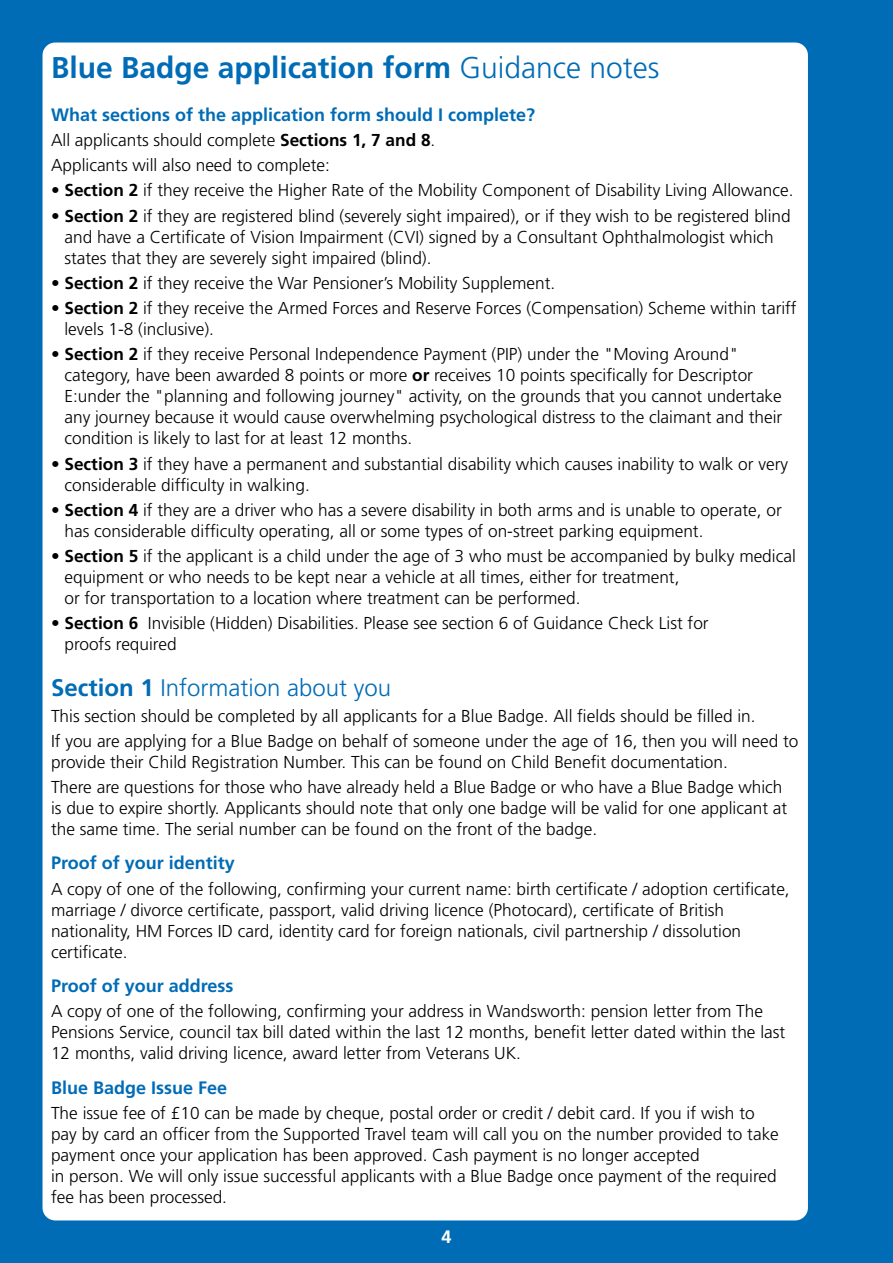
<style>
.page{position:relative;width:893px;height:1263px;background:#006cb6}
.page>*{position:absolute;margin:0;border:0;box-sizing:border-box;transform-origin:0 0}
.t1{font:700 30px "Frutiger LT";color:#006cb6}
.t2{font:300 24px "Frutiger LT";color:#006cb6}
.t3{font:700 18px "Frutiger LT";color:#006cb6}
.t4{font:700 18px "Frutiger LT";color:#fff}
.t5{font:300 17.25px/21px "Frutiger LT";color:#000}
.s1{font-weight:300}
.s2{font-weight:700}
</style>
<div class="page">
<div style="left:43px;top:43px;width:765px;height:1177px;background:#fff;border-radius:13px"></div>
<p class="t1" style="left:51px;top:50px;width:610px">Blue Badge application form <span class="s1">Guidance notes</span></p>
<p class="t3" style="left:51px;top:104px;width:486px">What sections of the application form should I complete?</p>
<p class="t5" style="left:51px;top:128px;width:386px;line-height:25.2px">All applicants should complete <span class="s2">Sections 1, 7 and 8</span>.<br>Applicants will also need to complete:</p>
<p class="t5" style="left:51px;top:180px;width:744px">• <span class="s2">Section 2</span> if they receive the Higher Rate of the Mobility Component of Disability Living Allowance.</p>
<p class="t5" style="left:64px;top:205px;width:728px;text-indent:-13px">• <span class="s2">Section 2</span> if they are registered blind (severely sight impaired), or if they wish to be registered blind and have a Certifcate of Vision Impairment (CVI) signed by a Consultant Ophthalmologist which states that they are severely sight impaired (blind).</p>
<p class="t5" style="left:51px;top:273px;width:506px">• <span class="s2">Section 2</span> if they receive the War Pensioner’s Mobility Supplement.</p>
<p class="t5" style="left:64px;top:298px;width:733px;text-indent:-13px">• <span class="s2">Section 2</span> if they receive the Armed Forces and Reserve Forces (Compensation) Scheme within tariff levels 1-8 (inclusive).</p>
<p class="t5" style="left:64px;top:344px;width:719px;text-indent:-13px">• <span class="s2">Section 2</span> if they receive Personal Independence Payment (PIP) under the "Moving Around" category, have been awarded 8 points or more <span class="s2">or</span> receives 10 points specifcally for Descriptor E:under the "planning and following journey" activity, on the grounds that you cannot undertake any journey because it would cause overwhelming psychological distress to the claimant and their condition is likely to last for at least 12 months.</p>
<p class="t5" style="left:64px;top:453px;width:725px;text-indent:-13px">• <span class="s2">Section 3</span> if they have a permanent and substantial disability which causes inability to walk or very considerable diffculty in walking.</p>
<p class="t5" style="left:64px;top:500px;width:719px;text-indent:-13px">• <span class="s2">Section 4</span> if they are a driver who has a severe disability in both arms and is unable to operate, or has considerable diffculty operating, all or some types of on-street parking equipment.</p>
<p class="t5" style="left:64px;top:546px;width:733px;text-indent:-13px">• <span class="s2">Section 5</span> if the applicant is a child under the age of 3 who must be accompanied by bulky medical equipment or who needs to be kept near a vehicle at all times, either for treatment,<br>or for transportation to a location where treatment can be performed.</p>
<p class="t5" style="left:64px;top:613px;width:646px;text-indent:-13px">• <span class="s2">Section 6</span> Invisible (Hidden) Disabilities. Please see section 6 of Guidance Check List for proofs required</p>
<p class="t2" style="left:51px;top:674px;width:342px"><span class="s2">Section 1</span> Information about you</p>
<p class="t5" style="left:51px;top:703px;width:749px;line-height:25.2px">This section should be completed by all applicants for a Blue Badge. All felds should be flled in.<br>If you are applying for a Blue Badge on behalf of someone under the age of 16, then you will need to</p>
<p class="t5" style="left:51px;top:749px;width:733px;line-height:25.2px">provide their Child Registration Number. This can be found on Child Beneft documentation.<br>There are questions for those who have already held a Blue Badge or who have a Blue Badge which</p>
<p class="t5" style="left:51px;top:798px;width:738px">is due to expire shortly. Applicants should note that only one badge will be valid for one applicant at the same time. The serial number can be found on the front of the badge.</p>
<p class="t3" style="left:51px;top:852px;width:185px">Proof of your identity</p>
<p class="t5" style="left:51px;top:878px;width:740px">A copy of one of the following, confrming your current name: birth certifcate / adoption certifcate, marriage / divorce certifcate, passport, valid driving licence (Photocard), certifcate of British nationality, HM Forces ID card, identity card for foreign nationals, civil partnership / dissolution certifcate.</p>
<p class="t3" style="left:51px;top:975px;width:184px">Proof of your address</p>
<p class="t5" style="left:51px;top:1001px;width:736px">A copy of one of the following, confrming your address in Wandsworth: pension letter from The<br>Pensions Service, council tax bill dated within the last 12 months, beneft letter dated within the last<br>12 months, valid driving licence, award letter from Veterans UK.</p>
<p class="t3" style="left:51px;top:1077px;width:178px">Blue Badge Issue Fee</p>
<p class="t5" style="left:51px;top:1103px;width:729px">The issue fee of £10 can be made by cheque, postal order or credit / debit card. If you if wish to pay by card an offcer from the Supported Travel team will call you on the number provided to take payment once your application has been approved. Cash payment is no longer accepted<br>in person. We will only issue successful applicants with a Blue Badge once payment of the required fee has been processed.</p>
<p class="t4" style="left:441px;top:1226px;width:12px">4</p>
</div>
